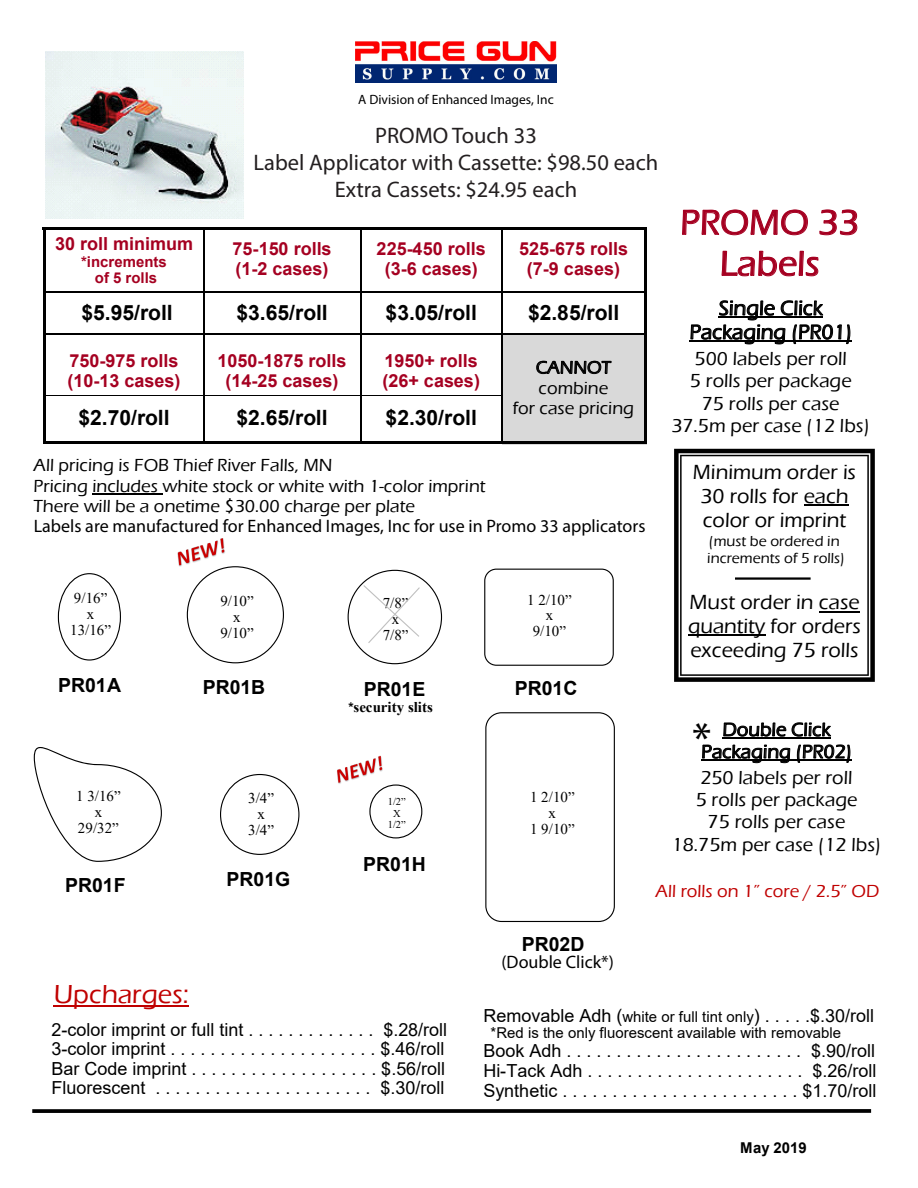
<style>
.page{position:relative;width:918px;height:1188px;background:#fff}
.page>*{position:absolute;margin:0;border:0;box-sizing:border-box;transform-origin:0 0}
.t1{font:46.5px "Myriad Pro";color:#000}
.t2{font:500 36px/41.1px "Eras ITC";color:#a50021;text-align:center}
.t3{font:500 26.85px "Eras ITC";color:#c00000}
.t4{font:22.5px/27px "Myriad Pro";color:#231f20;text-align:center}
.t5{font:500 21.15px "Eras ITC";color:#000}
.t6{font:500 21px/24px "Eras ITC";color:#000;text-align:center}
.t7{font:700 21px "Arial";color:#000}
.t8{font:500 19.5px/22.2px "Eras ITC";color:#000;text-align:center}
.t9{font:700 19.5px "Arial";color:#000}
.t10{font:18px/19.5px "Arial";color:#000}
.t11{font:500 18px/20.5px "Eras ITC";color:#000}
.t12{font:700 18px/19.6px "Arial";color:#a50021}
.t13{font:18px "Myriad Pro";color:#000}
.t14{font:500 18px "Eras ITC";color:#c00000}
.t15{font:15px/15.9px "Times New Roman";letter-spacing:.005em;color:#000;text-align:center}
.t16{font:15px "Arial";color:#000}
.t17{font:500 15px/17.1px "Eras ITC";color:#000}
.t18{font:700 15px/16.4px "Arial";color:#a50021;text-align:center}
.t19{font:700 15px "Times New Roman";color:#000}
.t20{font:700 15px "Arial";color:#000}
.t21{font:13.5px "Myriad Pro";color:#000}
.t22{font:10.5px/11.1px "Times New Roman";color:#000;text-align:center}
.s1{font-family:"Arial";font-size:13.5px}
.s2{font-size:15px}
</style>
<div class="page">
<svg style="left:484px;top:569px;width:130px;height:97px"></svg>
<svg style="left:58px;top:573px;width:63px;height:88px"></svg>
<svg style="left:34px;top:747px;width:128px;height:115px"></svg>
<svg style="left:348px;top:570px;width:94px;height:94px"></svg>
<img style="left:337px;top:755px;width:46px;height:29px">
<svg style="left:220px;top:774px;width:79px;height:81px"></svg>
<svg style="left:187px;top:567px;width:97px;height:96px"></svg>
<svg style="left:369px;top:784px;width:53px;height:54px"></svg>
<img style="left:177px;top:538px;width:69px;height:50px">
<svg style="left:32px;top:1109px;width:839px;height:4px;background:#0f0f0f"></svg>
<hr style="left:92px;top:493px;width:70px;height:1px;background:#000">
<div style="left:502px;top:334px;width:145px;height:110px;background:#d9d9d9"></div>
<svg style="left:536px;top:361px;width:76px;height:13px"></svg>
<hr style="left:43px;top:227px;width:2px;height:65px;background:#000">
<hr style="left:203px;top:230px;width:2px;height:61px;background:#000">
<hr style="left:360px;top:230px;width:1px;height:61px;background:#000">
<hr style="left:501px;top:230px;width:2px;height:61px;background:#000">
<hr style="left:644px;top:227px;width:3px;height:65px;background:#000">
<hr style="left:43px;top:292px;width:2px;height:42px;background:#000">
<hr style="left:203px;top:292px;width:2px;height:41px;background:#000">
<hr style="left:360px;top:292px;width:1px;height:150px;background:#000">
<hr style="left:501px;top:292px;width:2px;height:41px;background:#000">
<hr style="left:644px;top:292px;width:3px;height:103px;background:#000">
<hr style="left:43px;top:334px;width:2px;height:61px;background:#000">
<hr style="left:203px;top:335px;width:2px;height:107px;background:#000">
<hr style="left:501px;top:335px;width:2px;height:60px;background:#000">
<hr style="left:501px;top:395px;width:2px;height:47px;background:#000">
<hr style="left:644px;top:395px;width:3px;height:47px;background:#000">
<hr style="left:43px;top:395px;width:2px;height:47px;background:#000">
<hr style="left:43px;top:227px;width:161px;height:3px;background:#000">
<hr style="left:45px;top:291px;width:159px;height:2px;background:#000">
<hr style="left:204px;top:227px;width:156px;height:3px;background:#000">
<hr style="left:204px;top:291px;width:156px;height:2px;background:#000">
<hr style="left:360px;top:227px;width:287px;height:3px;background:#000">
<hr style="left:360px;top:291px;width:284px;height:2px;background:#000">
<hr style="left:45px;top:333px;width:457px;height:2px;background:#000">
<hr style="left:502px;top:333px;width:142px;height:2px;background:#000">
<hr style="left:45px;top:395px;width:458px;height:1px;background:#000">
<hr style="left:43px;top:442px;width:604px;height:2px;background:#000">
<hr style="left:54px;top:1005px;width:135px;height:2px;background:#c00000">
<svg style="left:674px;top:449px;width:201px;height:233px"></svg>
<hr style="left:804px;top:505px;width:45px;height:1px;background:#000">
<hr style="left:819px;top:611px;width:40px;height:1px;background:#000">
<hr style="left:688px;top:635px;width:77px;height:1px;background:#000">
<svg style="left:702px;top:722px;width:148px;height:41px"></svg>
<hr style="left:701px;top:759px;width:151px;height:1px;background:#000">
<svg style="left:682px;top:209px;width:176px;height:136px"></svg>
<hr style="left:735px;top:577px;width:76px;height:3px;background:#000">
<svg style="left:485px;top:712px;width:130px;height:210px"></svg>
<img style="left:356px;top:41px;width:200px;height:41px">
<img style="left:46px;top:51px;width:198px;height:167px">
<p class="t21" style="left:358px;top:92px;width:197px">A Division of Enhanced Images, Inc</p>
<p class="t12" style="left:55px;top:234px;width:140px">30 roll minimum</p>
<p class="t18" style="left:81px;top:254px;width:87px">*increments of 5 rolls</p>
<p class="t4" style="left:254px;top:122px;width:406px">PROMO Touch 33<br>Label Applicator with Cassette: $98.50 each<br>Extra Cassets: $24.95 each</p>
<p class="t12" style="left:233px;top:239px;width:101px">75-150 rolls (1-2 cases)</p>
<p class="t12" style="left:377px;top:239px;width:111px;text-align:center">225-450 rolls (3-6 cases)</p>
<p class="t12" style="left:519px;top:239px;width:111px;text-align:center">525-675 rolls (7-9 cases)</p>
<p class="t7" style="left:82px;top:297px;width:93px">$5.95/roll</p>
<p class="t7" style="left:237px;top:297px;width:93px">$3.65/roll</p>
<p class="t7" style="left:386px;top:297px;width:93px">$3.05/roll</p>
<p class="t7" style="left:528px;top:297px;width:93px">$2.85/roll</p>
<p class="t12" style="left:67px;top:351px;width:115px">750-975 rolls (10-13 cases)</p>
<p class="t12" style="left:217px;top:351px;width:131px;text-align:center">1050-1875 rolls (14-25 cases)</p>
<p class="t12" style="left:382px;top:351px;width:99px">1950+ rolls (26+ cases)</p>
<p class="t11" style="left:513px;top:357px;width:123px;text-align:center">CANNOT combine<br>for case pricing</p>
<p class="t7" style="left:78px;top:403px;width:93px">$2.70/roll</p>
<p class="t7" style="left:237px;top:403px;width:93px">$2.65/roll</p>
<p class="t7" style="left:386px;top:403px;width:93px">$2.30/roll</p>
<p class="t11" style="left:33px;top:455px;width:454px">All pricing is FOB Thief River Falls, MN<br>Pricing includes white stock or white with 1-color imprint<br>There will be a onetime $30.00 charge per plate</p>
<p class="t13" style="left:34px;top:515px;width:613px">Labels are manufactured for Enhanced Images, Inc for use in Promo 33 applicators</p>
<p class="t15" style="left:70px;top:590px;width:42px">9/16” x<br>13/16”</p>
<p class="t9" style="left:58px;top:672px;width:64px">PR01A</p>
<p class="t15" style="left:76px;top:788px;width:46px">1 3/16” x<br>29/32”</p>
<p class="t15" style="left:220px;top:592px;width:35px">9/10” x<br>9/10”</p>
<p class="t9" style="left:203px;top:674px;width:64px">PR01B</p>
<p class="t15" style="left:248px;top:789px;width:27px">3/4” x<br>3/4”</p>
<p class="t15" style="left:383px;top:595px;width:27px">7/8” x<br>7/8”</p>
<p class="t9" style="left:364px;top:675px;width:63px">PR01E</p>
<p class="t19" style="left:348px;top:696px;width:86px"><span class="s1">*</span>security slits</p>
<p class="t22" style="left:388px;top:796px;width:19px">1/2”<br>X<br>1/2”</p>
<p class="t15" style="left:527px;top:591px;width:46px">1 2/10” x<br>9/10”</p>
<p class="t9" style="left:515px;top:675px;width:64px">PR01C</p>
<p class="t15" style="left:530px;top:789px;width:46px">1 2/10” x<br>1 9/10”</p>
<h2 class="t2" style="left:680px;top:202px;width:181px">PROMO 33<br>Labels</h2>
<p class="t6" style="left:690px;top:296px;width:164px">Single Click<br>Packaging (PR01)</p>
<p class="t8" style="left:671px;top:348px;width:200px">500 labels per roll<br>5 rolls per package<br>75 rolls per case<br>37.5m per case (12 lbs)</p>
<p class="t6" style="left:693px;top:461px;width:165px">Minimum order is<br>30 rolls for each color or imprint</p>
<p class="t17" style="left:707px;top:532px;width:139px">(must be ordered in increments of 5 rolls)</p>
<p class="t6" style="left:690px;top:591px;width:171px">Must order in case</p>
<p class="t5" style="left:688px;top:614px;width:174px">quantity for orders</p>
<p class="t6" style="left:690px;top:639px;width:170px">exceeding 75 rolls</p>
<p class="t8" style="left:701px;top:719px;width:152px">Double Click<br>Packaging (PR02)</p>
<p class="t8" style="left:672px;top:766px;width:211px">250 labels per roll<br>5 rolls per package<br>75 rolls per case<br>18.75m per case (12 lbs)</p>
<h1 class="t1" style="left:692px;top:711px;width:21px">*</h1>
<p class="t9" style="left:65px;top:871px;width:62px">PR01F</p>
<h3 class="t3" style="left:54px;top:979px;width:136px">Upcharges:</h3>
<p class="t9" style="left:227px;top:865px;width:65px">PR01G</p>
<p class="t9" style="left:363px;top:851px;width:64px">PR01H</p>
<p class="t10" style="left:51px;top:1020px;width:397px">2-color imprint or full tint . . . . . . . . . . . . . $.28/roll 3-color imprint.....................$.46/roll Bar Code imprint . . . . . . . . . . . . . . . . . . . $.56/roll Fluorescent ...................... $.30/roll</p>
<p class="t9" style="left:522px;top:931px;width:64px">PR02D</p>
<p class="t13" style="left:502px;top:951px;width:114px">(Double Click*)</p>
<p class="t14" style="left:656px;top:881px;width:225px">All rolls on 1” core / 2.5” OD</p>
<p class="t10" style="left:483px;top:1005px;width:392px">Removable Adh (<span class="s2">white or full tint only</span>) . . . . .$.30/roll</p>
<p class="t16" style="left:491px;top:1023px;width:352px">*Red is the only fluorescent available with removable</p>
<p class="t10" style="left:483px;top:1041px;width:395px;text-align:justify">BookAdh........................ $.90/roll Hi-Tack Adh...................... $.26/roll Synthetic ........................$1.70/roll</p>
<p class="t20" style="left:740px;top:1138px;width:68px">May 2019</p>
</div>
